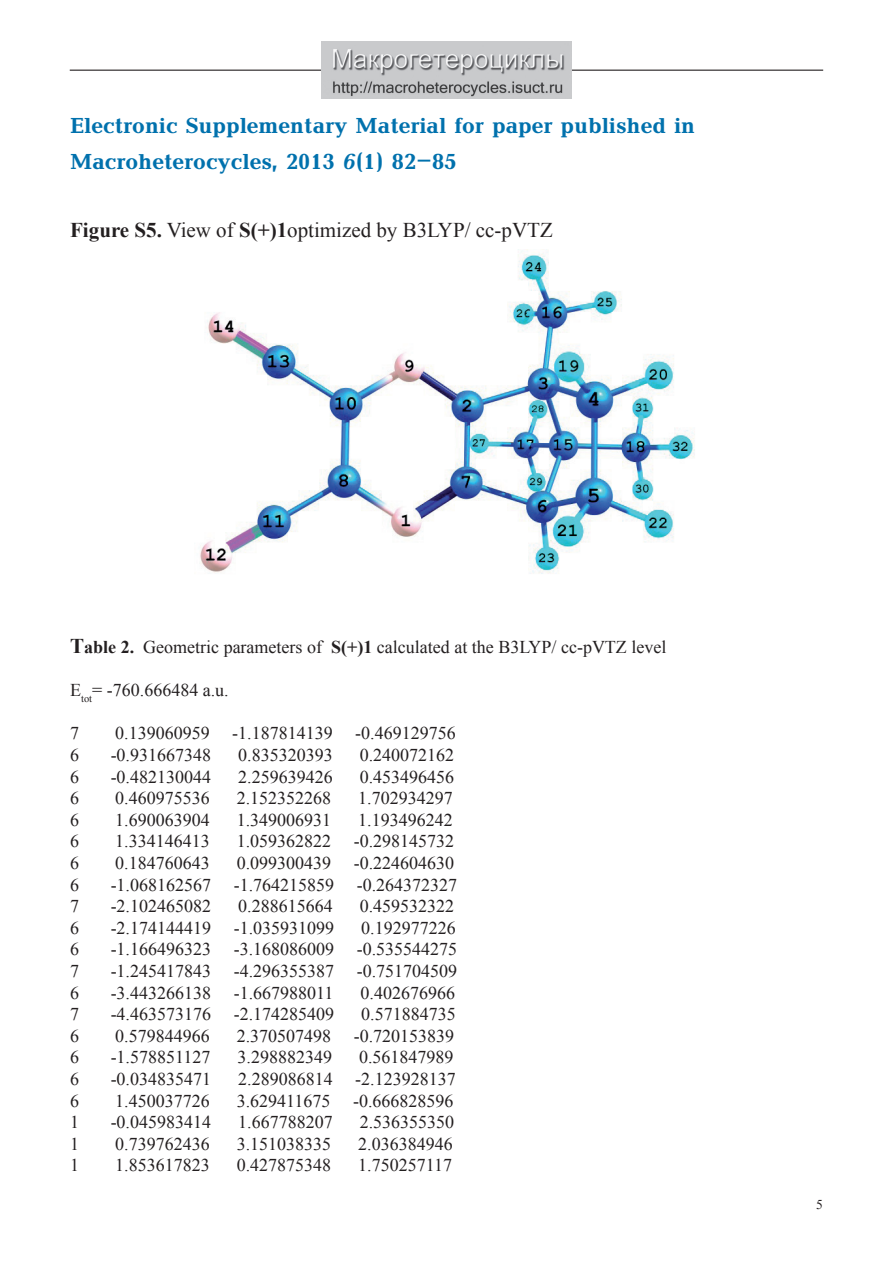
<style>
.page{position:relative;width:893px;height:1263px;background:#fff}
.page>*{position:absolute;margin:0;border:0;box-sizing:border-box;transform-origin:0 0}
.t1{font:700 22.5px/36px "Baltica";color:#0071ad}
.t2{font:21px "Times New Roman";color:#231f20}
.t3{font:18px "Times New Roman";color:#231f20}
.t4{font:13.5px "Times New Roman";color:#231f20}
.s1{font-style:italic}
.s2{font-weight:700}
.s3{font-weight:700;font-size:21px}
</style>
<div class="page">
<hr style="left:70px;top:70px;width:753px;height:1px;background:#231f20">
<img style="left:321px;top:42px;width:251px;height:56px">
<img style="left:200px;top:252px;width:495px;height:322px">
<p class="t1" style="left:70px;top:108px;width:626px">Electronic Supplementary Material for paper published in<br>Macroheterocycles, 2013 <span class="s1">6</span>(1) 82-85</p>
<p class="t2" style="left:70px;top:216px;width:484px"><span class="s2">Figure S5.</span> View of <span class="s2">S(+)1</span>optimized by B3LYP/ cc-pVTZ</p>
<p class="t3" style="left:70px;top:635px;width:598px"><span class="s3">T</span><span class="s2">able 2.</span> Geometric parameters of <span class="s2">S(+)1</span> calculated at the B3LYP/ cc-pVTZ level</p>
<p class="t3" style="left:70px;top:678px;width:160px">E<sub>tot</sub>= -760.666484 a.u.</p>
<p class="t3" style="left:70px;top:721px;width:10px">7</p>
<p class="t3" style="left:115px;top:721px;width:96px">0.139060959</p>
<p class="t3" style="left:232px;top:721px;width:102px">-1.187814139</p>
<p class="t3" style="left:355px;top:721px;width:102px">-0.469129756</p>
<p class="t3" style="left:70px;top:743px;width:10px">6</p>
<p class="t3" style="left:111px;top:743px;width:102px">-0.931667348</p>
<p class="t3" style="left:238px;top:743px;width:96px">0.835320393</p>
<p class="t3" style="left:360px;top:743px;width:96px">0.240072162</p>
<p class="t3" style="left:70px;top:764px;width:10px">6</p>
<p class="t3" style="left:111px;top:764px;width:102px">-0.482130044</p>
<p class="t3" style="left:238px;top:764px;width:96px">2.259639426</p>
<p class="t3" style="left:360px;top:764px;width:96px">0.453496456</p>
<p class="t3" style="left:70px;top:786px;width:10px">6</p>
<p class="t3" style="left:115px;top:786px;width:96px">0.460975536</p>
<p class="t3" style="left:237px;top:786px;width:96px">2.152352268</p>
<p class="t3" style="left:358px;top:786px;width:96px">1.702934297</p>
<p class="t3" style="left:70px;top:808px;width:10px">6</p>
<p class="t3" style="left:115px;top:808px;width:96px">1.690063904</p>
<p class="t3" style="left:237px;top:808px;width:96px">1.349006931</p>
<p class="t3" style="left:358px;top:808px;width:96px">1.193496242</p>
<p class="t3" style="left:70px;top:829px;width:10px">6</p>
<p class="t3" style="left:115px;top:829px;width:96px">1.334146413</p>
<p class="t3" style="left:237px;top:829px;width:96px">1.059362822</p>
<p class="t3" style="left:354px;top:829px;width:102px">-0.298145732</p>
<p class="t3" style="left:70px;top:851px;width:10px">6</p>
<p class="t3" style="left:115px;top:851px;width:96px">0.184760643</p>
<p class="t3" style="left:237px;top:851px;width:96px">0.099300439</p>
<p class="t3" style="left:354px;top:851px;width:102px">-0.224604630</p>
<p class="t3" style="left:70px;top:872px;width:10px">6</p>
<p class="t3" style="left:111px;top:872px;width:102px">-1.068162567</p>
<p class="t3" style="left:234px;top:872px;width:102px">-1.764215859</p>
<p class="t3" style="left:357px;top:872px;width:102px">-0.264372327</p>
<p class="t3" style="left:70px;top:894px;width:10px">7</p>
<p class="t3" style="left:111px;top:894px;width:102px">-2.102465082</p>
<p class="t3" style="left:238px;top:894px;width:96px">0.288615664</p>
<p class="t3" style="left:360px;top:894px;width:96px">0.459532322</p>
<p class="t3" style="left:70px;top:916px;width:10px">6</p>
<p class="t3" style="left:111px;top:916px;width:102px">-2.174144419</p>
<p class="t3" style="left:234px;top:916px;width:102px">-1.035931099</p>
<p class="t3" style="left:361px;top:916px;width:96px">0.192977226</p>
<p class="t3" style="left:70px;top:937px;width:10px">6</p>
<p class="t3" style="left:111px;top:937px;width:102px">-1.166496323</p>
<p class="t3" style="left:234px;top:937px;width:102px">-3.168086009</p>
<p class="t3" style="left:357px;top:937px;width:102px">-0.535544275</p>
<p class="t3" style="left:70px;top:959px;width:10px">7</p>
<p class="t3" style="left:111px;top:959px;width:102px">-1.245417843</p>
<p class="t3" style="left:234px;top:959px;width:102px">-4.296355387</p>
<p class="t3" style="left:357px;top:959px;width:102px">-0.751704509</p>
<p class="t3" style="left:70px;top:980px;width:10px">6</p>
<p class="t3" style="left:111px;top:980px;width:102px">-3.443266138</p>
<p class="t3" style="left:234px;top:980px;width:101px">-1.667988011</p>
<p class="t3" style="left:360px;top:980px;width:96px">0.402676966</p>
<p class="t3" style="left:70px;top:1002px;width:10px">7</p>
<p class="t3" style="left:111px;top:1002px;width:102px">-4.463573176</p>
<p class="t3" style="left:234px;top:1002px;width:102px">-2.174285409</p>
<p class="t3" style="left:361px;top:1002px;width:96px">0.571884735</p>
<p class="t3" style="left:70px;top:1024px;width:10px">6</p>
<p class="t3" style="left:115px;top:1024px;width:96px">0.579844966</p>
<p class="t3" style="left:237px;top:1024px;width:96px">2.370507498</p>
<p class="t3" style="left:354px;top:1024px;width:102px">-0.720153839</p>
<p class="t3" style="left:70px;top:1045px;width:10px">6</p>
<p class="t3" style="left:111px;top:1045px;width:101px">-1.578851127</p>
<p class="t3" style="left:237px;top:1045px;width:96px">3.298882349</p>
<p class="t3" style="left:359px;top:1045px;width:96px">0.561847989</p>
<p class="t3" style="left:70px;top:1067px;width:10px">6</p>
<p class="t3" style="left:111px;top:1067px;width:102px">-0.034835471</p>
<p class="t3" style="left:238px;top:1067px;width:96px">2.289086814</p>
<p class="t3" style="left:355px;top:1067px;width:102px">-2.123928137</p>
<p class="t3" style="left:70px;top:1088px;width:10px">6</p>
<p class="t3" style="left:115px;top:1088px;width:96px">1.450037726</p>
<p class="t3" style="left:237px;top:1088px;width:95px">3.629411675</p>
<p class="t3" style="left:353px;top:1088px;width:102px">-0.666828596</p>
<p class="t3" style="left:70px;top:1110px;width:10px">1</p>
<p class="t3" style="left:111px;top:1110px;width:102px">-0.045983414</p>
<p class="t3" style="left:238px;top:1110px;width:96px">1.667788207</p>
<p class="t3" style="left:360px;top:1110px;width:96px">2.536355350</p>
<p class="t3" style="left:70px;top:1132px;width:10px">1</p>
<p class="t3" style="left:115px;top:1132px;width:96px">0.739762436</p>
<p class="t3" style="left:237px;top:1132px;width:96px">3.151038335</p>
<p class="t3" style="left:358px;top:1132px;width:96px">2.036384946</p>
<p class="t3" style="left:70px;top:1153px;width:10px">1</p>
<p class="t3" style="left:115px;top:1153px;width:96px">1.853617823</p>
<p class="t3" style="left:237px;top:1153px;width:96px">0.427875348</p>
<p class="t3" style="left:358px;top:1153px;width:95px">1.750257117</p>
<p class="t4" style="left:816px;top:1195px;width:8px">5</p>
</div>
